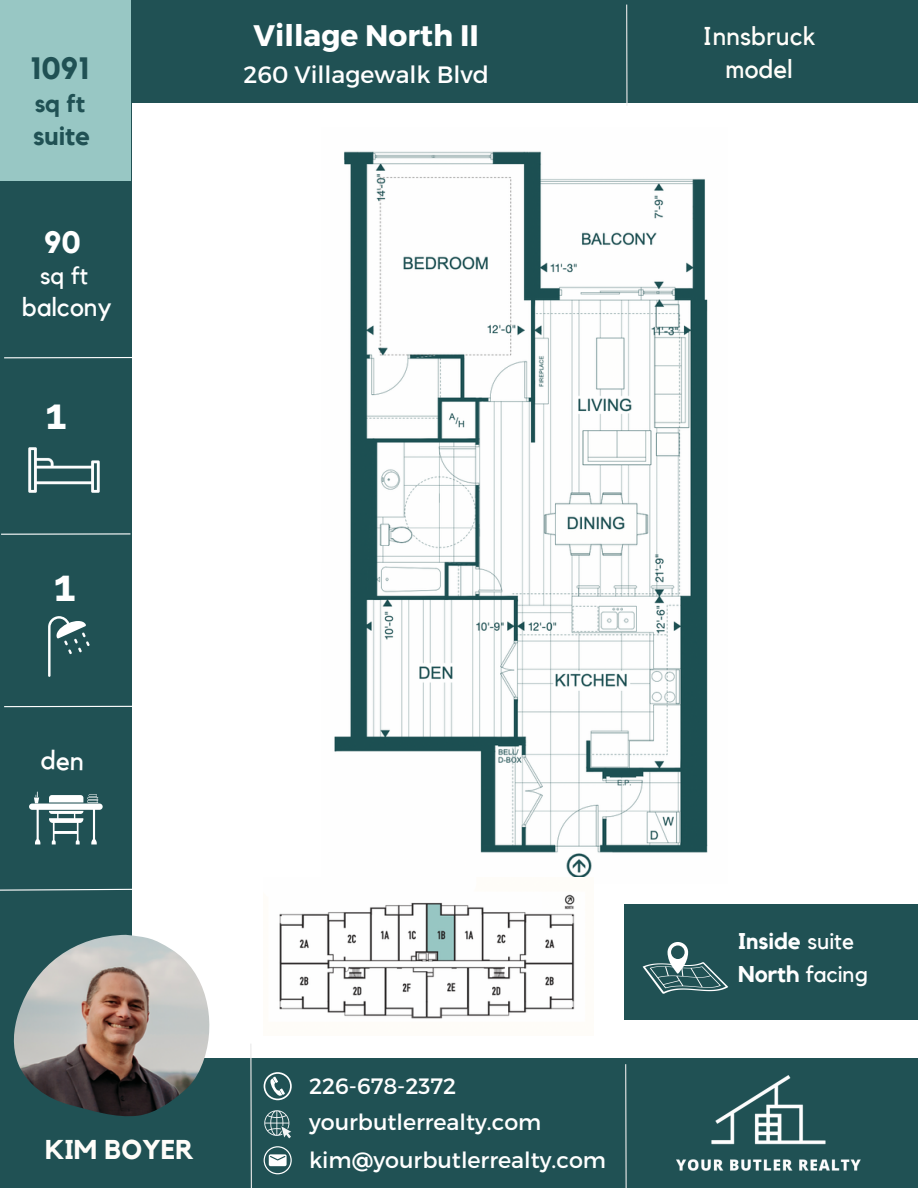
<style>
.page{position:relative;width:918px;height:1188px;background:#fff}
.page>*{position:absolute;margin:0;border:0;box-sizing:border-box;transform-origin:0 0}
.t1{font:700 44.4px "Raleway";color:#fff}
.t2{font:700 42.9px "Raleway";color:#fff}
.t3{font:700 30.75px "Kollektif";color:#205154}
.t4{font:700 30.75px "Kollektif";color:#fff}
.t5{font:700 29.7px "Montserrat";color:#fff}
.t6{font:700 27.15px "Kollektif";color:#fffdf9}
.t7{font:25.95px "Kollektif";color:#fff}
.t8{font:25.95px "Kollektif";color:#fffdf9}
.t9{font:700 25.95px "Kollektif";color:#205154}
.t10{font:25.65px "Kollektif";color:#fffdf9}
.t11{font:24.15px "Kollektif";color:#fff}
.t12{font:700 24.15px "Kollektif";color:#205154}
.t13{font:23.7px "Montserrat";color:#fff}
.t14{font:700 22.65px "Kollektif";color:#fff}
.t15{font:22.65px "Kollektif";color:#fff}
.t16{font:22.2px "Montserrat";color:#fff}
.t17{font:19.95px "Kollektif";color:#fff}
.s1{font-weight:400}
.s2{font-weight:700}
</style>
<div class="page">
<div style="left:132px;top:0;width:786px;height:103px;background:#205154"></div>
<div style="left:0;top:0;width:131px;height:1186px;background:#205154"></div>
<div style="left:0;top:1059px;width:918px;height:129px;background:#205154"></div>
<img style="left:676px;top:1075px;width:185px;height:96px">
<svg style="left:625px;top:1064px;width:2px;height:124px"></svg>
<svg style="left:250px;top:1044px;width:3px;height:144px"></svg>
<img style="left:28px;top:447px;width:72px;height:46px">
<svg style="left:29px;top:792px;width:74px;height:52px"></svg>
<hr style="left:4px;top:357px;width:130px;height:1px;background:#fff">
<hr style="left:4px;top:706px;width:130px;height:1px;background:#fff">
<hr style="left:1px;top:533px;width:129px;height:2px;background:#fff">
<svg style="left:48px;top:616px;width:42px;height:61px"></svg>
<svg style="left:0;top:888px;width:132px;height:3px"></svg>
<img style="left:13px;top:935px;width:196px;height:181px">
<div style="left:625px;top:904px;width:293px;height:116px;background:#205154"></div>
<svg style="left:643px;top:942px;width:85px;height:52px"></svg>
<div style="left:0;top:0;width:131px;height:181px;background:#98c7c4"></div>
<svg style="left:264px;top:1146px;width:28px;height:28px"></svg>
<svg style="left:264px;top:1072px;width:28px;height:28px"></svg>
<svg style="left:264px;top:1110px;width:27px;height:28px"></svg>
<img style="left:334px;top:151px;width:374px;height:726px">
<hr style="left:626px;top:5px;width:2px;height:101px;background:#e9e9e9">
<img style="left:279px;top:894px;width:296px;height:125px">
<p class="t3" style="left:30px;top:55px;width:61px">1091</p>
<p class="t12" style="left:35px;top:93px;width:52px">sq ft</p>
<p class="t9" style="left:33px;top:124px;width:59px">suite</p>
<p class="t4" style="left:44px;top:229px;width:38px">90</p>
<p class="t11" style="left:40px;top:265px;width:49px">sq ft</p>
<p class="t7" style="left:22px;top:295px;width:91px">balcony</p>
<p class="t2" style="left:45px;top:389px;width:23px">1</p>
<p class="t1" style="left:54px;top:559px;width:23px">1</p>
<p class="t5" style="left:254px;top:16px;width:227px">Village North II</p>
<p class="t13" style="left:244px;top:59px;width:247px">260 Villagewalk Blvd</p>
<p class="t10" style="left:703px;top:24px;width:115px">Innsbruck</p>
<p class="t8" style="left:726px;top:57px;width:69px">model</p>
<p class="t6" style="left:45px;top:1137px;width:151px">KIM BOYER</p>
<p class="t17" style="left:120px;top:1144px;width:41px">sq ft</p>
<p class="t16" style="left:309px;top:1071px;width:149px">226-678-2372</p>
<p class="t16" style="left:309px;top:1107px;width:234px">yourbutlerrealty.com</p>
<p class="t16" style="left:309px;top:1145px;width:299px">kim@yourbutlerrealty.com</p>
<p class="t14" style="left:738px;top:930px;width:117px">Inside <span class="s1">suite</span></p>
<p class="t15" style="left:738px;top:964px;width:131px"><span class="s2">North</span> facing</p>
</div>
